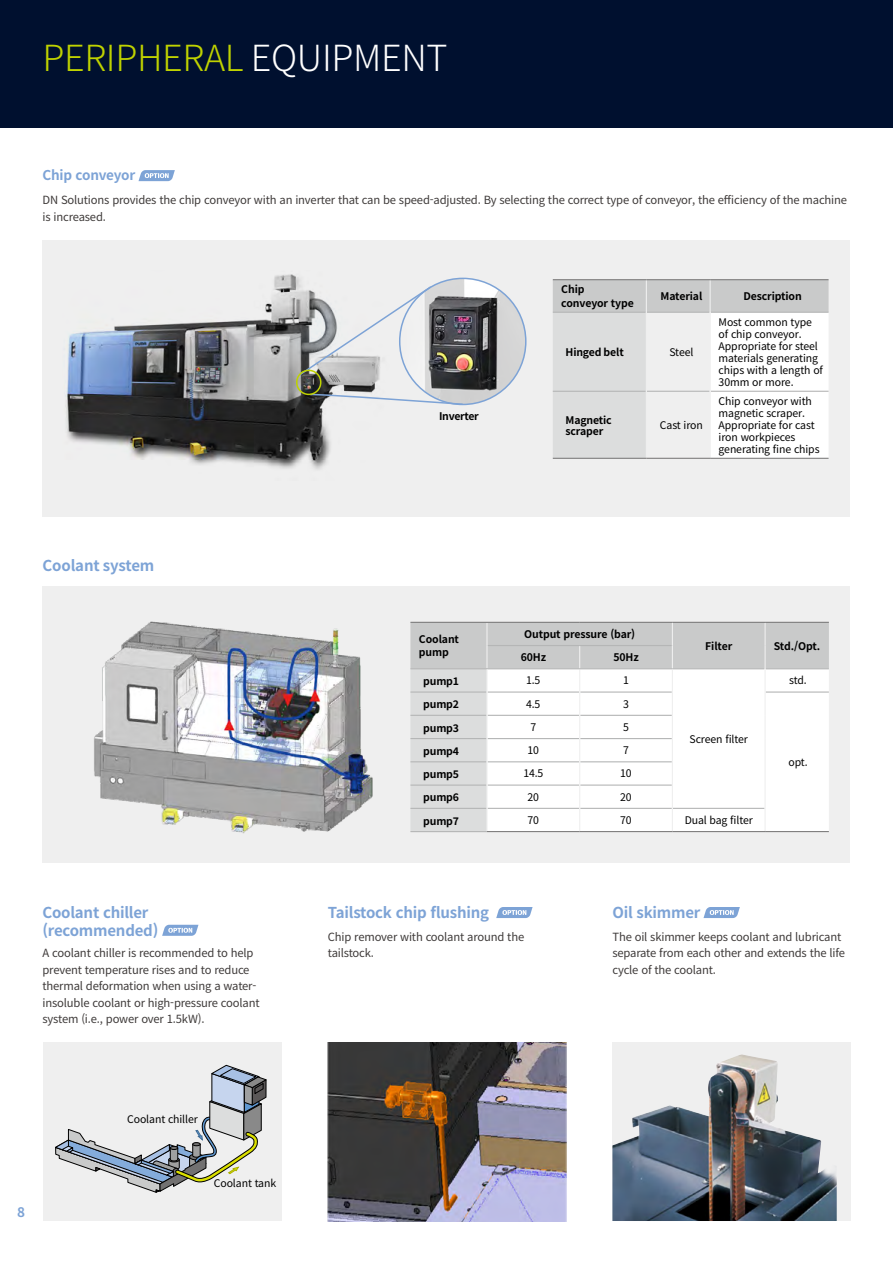
<style>
.page{position:relative;width:893px;height:1263px;background:#fff}
.page>*{position:absolute;margin:0;border:0;box-sizing:border-box;transform-origin:0 0}
.t1{font:300 36px "Noto Sans KR";letter-spacing:-.01em;color:#bfd200}
.t2{font:700 15px/17.7px "Noto Sans KR";letter-spacing:-.015em;color:#7da3d6}
.t3{font:700 13.5px "Noto Sans KR";letter-spacing:-.015em;color:#7da3d6}
.t4{font:11.25px/16.5px "Noto Sans KR";letter-spacing:-.015em;color:#3e3a39}
.t5{font:10.5px/12px "Noto Sans KR";letter-spacing:-.01em;color:#000}
.t6{font:700 10.5px/13.5px "Noto Sans KR";letter-spacing:-.015em;color:#000}
.s1{color:#fff}
</style>
<div class="page">
<div style="left:0;top:0;width:893px;height:128px;background:#00102f"></div>
<div style="left:43px;top:586px;width:807px;height:276px;background:#efefef"></div>
<img style="left:94px;top:621px;width:279px;height:213px">
<svg style="left:139px;top:170px;width:36px;height:11px"></svg>
<svg style="left:162px;top:925px;width:36px;height:11px"></svg>
<svg style="left:496px;top:907px;width:37px;height:11px"></svg>
<svg style="left:703px;top:907px;width:37px;height:11px"></svg>
<div style="left:43px;top:1042px;width:238px;height:179px;background:#efefef"></div>
<svg style="left:55px;top:1065px;width:212px;height:128px"></svg>
<img style="left:328px;top:1042px;width:238px;height:179px">
<div style="left:612px;top:1042px;width:238px;height:179px;background:#efefef"></div>
<img style="left:612px;top:1054px;width:225px;height:167px">
<div style="left:43px;top:240px;width:807px;height:277px;background:#efefef"></div>
<svg style="left:553px;top:280px;width:275px;height:178px"></svg>
<hr style="left:553px;top:312px;width:93px;height:1px;background:#b5b6b6">
<hr style="left:647px;top:312px;width:63px;height:1px;background:#b5b6b6">
<hr style="left:711px;top:312px;width:117px;height:1px;background:#b5b6b6">
<hr style="left:553px;top:391px;width:93px;height:1px;background:#b5b6b6">
<hr style="left:647px;top:391px;width:63px;height:1px;background:#b5b6b6">
<hr style="left:711px;top:391px;width:117px;height:1px;background:#b5b6b6">
<hr style="left:646px;top:280px;width:1px;height:32px;background:#efefef">
<hr style="left:710px;top:280px;width:1px;height:32px;background:#efefef">
<hr style="left:646px;top:312px;width:1px;height:79px;background:#efefef">
<hr style="left:710px;top:312px;width:1px;height:79px;background:#efefef">
<hr style="left:646px;top:391px;width:1px;height:67px;background:#efefef">
<hr style="left:710px;top:391px;width:1px;height:67px;background:#efefef">
<hr style="left:553px;top:279px;width:93px;height:1px;background:#727171">
<hr style="left:646px;top:279px;width:64px;height:1px;background:#727171">
<hr style="left:710px;top:279px;width:118px;height:1px;background:#727171">
<hr style="left:553px;top:458px;width:93px;height:1px;background:#727171">
<hr style="left:646px;top:458px;width:64px;height:1px;background:#727171">
<hr style="left:710px;top:458px;width:118px;height:1px;background:#727171">
<svg style="left:410px;top:623px;width:419px;height:208px"></svg>
<hr style="left:764px;top:808px;width:2px;height:23px;background:#efefef">
<hr style="left:410px;top:622px;width:77px;height:1px;background:#727171">
<hr style="left:487px;top:622px;width:93px;height:1px;background:#727171">
<hr style="left:580px;top:622px;width:92px;height:1px;background:#727171">
<hr style="left:672px;top:622px;width:93px;height:1px;background:#727171">
<hr style="left:765px;top:622px;width:64px;height:1px;background:#727171">
<hr style="left:765px;top:831px;width:64px;height:1px;background:#727171">
<hr style="left:487px;top:831px;width:93px;height:1px;background:#727171">
<hr style="left:580px;top:831px;width:92px;height:1px;background:#727171">
<hr style="left:672px;top:831px;width:93px;height:1px;background:#727171">
<hr style="left:410px;top:668px;width:77px;height:1px;background:#b5b6b6">
<hr style="left:487px;top:668px;width:93px;height:1px;background:#b5b6b6">
<hr style="left:580px;top:668px;width:92px;height:1px;background:#b5b6b6">
<hr style="left:410px;top:691px;width:76px;height:2px;background:#b5b6b6">
<hr style="left:410px;top:715px;width:76px;height:1px;background:#b5b6b6">
<hr style="left:410px;top:738px;width:76px;height:1px;background:#b5b6b6">
<hr style="left:410px;top:761px;width:76px;height:1px;background:#b5b6b6">
<hr style="left:410px;top:784px;width:76px;height:2px;background:#b5b6b6">
<hr style="left:410px;top:808px;width:76px;height:1px;background:#b5b6b6">
<hr style="left:410px;top:831px;width:77px;height:1px;background:#b5b6b6">
<hr style="left:486px;top:669px;width:2px;height:23px;background:#efefef">
<hr style="left:486px;top:692px;width:2px;height:23px;background:#efefef">
<hr style="left:486px;top:715px;width:2px;height:23px;background:#efefef">
<hr style="left:486px;top:738px;width:2px;height:24px;background:#efefef">
<hr style="left:486px;top:762px;width:2px;height:23px;background:#efefef">
<hr style="left:486px;top:785px;width:2px;height:23px;background:#efefef">
<hr style="left:486px;top:808px;width:2px;height:23px;background:#efefef">
<img style="left:65px;top:274px;width:266px;height:196px">
<img style="left:400px;top:278px;width:126px;height:126px;border-radius:63px">
<svg style="left:293px;top:285px;width:171px;height:121px"></svg>
<h1 class="t1" style="left:43px;top:38px;width:406px">PERIPHERAL <span class="s1">EQUIPMENT</span></h1>
<p class="t3" style="left:43px;top:168px;width:94px">Chip conveyor</p>
<p class="t4" style="left:43px;top:192px;width:806px">DN Solutions provides the chip conveyor with an inverter that can be speed-adjusted. By selecting the correct type of conveyor, the efficiency of the machine is increased.</p>
<p class="t6" style="left:439px;top:410px;width:41px">Inverter</p>
<p class="t6" style="left:561px;top:283px;width:74px">Chip conveyor type</p>
<p class="t6" style="left:660px;top:290px;width:43px">Material</p>
<p class="t6" style="left:743px;top:290px;width:60px">Description</p>
<p class="t6" style="left:566px;top:346px;width:60px">Hinged belt</p>
<p class="t5" style="left:669px;top:346px;width:25px">Steel</p>
<p class="t5" style="left:719px;top:316px;width:106px">Most common type of chip conveyor.<br>Appropriate for steel materials generating chips with a length of<br>30mm or more.</p>
<p class="t6" style="left:566px;top:414px;width:48px;line-height:11.2px">Magnetic scraper</p>
<p class="t5" style="left:660px;top:419px;width:44px">Cast iron</p>
<p class="t5" style="left:719px;top:395px;width:102px">Chip conveyor with magnetic scraper.<br>Appropriate for cast iron workpieces generating fine chips</p>
<h2 class="t2" style="left:43px;top:557px;width:113px">Coolant system</h2>
<h2 class="t2" style="left:43px;top:904px;width:117px">Coolant chiller (recommended)</h2>
<p class="t4" style="left:43px;top:945px;width:219px">A coolant chiller is recommended to help prevent temperature rises and to reduce thermal deformation when using a water&shy;insoluble coolant or high-pressure coolant system (i.e., power over 1.5kW).</p>
<p class="t3" style="left:17px;top:1205px;width:9px">8</p>
<p class="t5" style="left:127px;top:1113px;width:72px">Coolant chiller</p>
<p class="t5" style="left:214px;top:1177px;width:64px">Coolant tank</p>
<p class="t6" style="left:419px;top:632px;width:42px">Coolant pump</p>
<p class="t6" style="left:524px;top:627px;width:113px">Output pressure (bar)</p>
<p class="t6" style="left:521px;top:651px;width:27px">60Hz</p>
<p class="t6" style="left:613px;top:651px;width:27px">50Hz</p>
<p class="t6" style="left:423px;top:675px;width:37px">pump1</p>
<p class="t5" style="left:526px;top:675px;width:16px">1.5</p>
<p class="t5" style="left:623px;top:675px;width:7px">1</p>
<p class="t6" style="left:423px;top:698px;width:37px">pump2</p>
<p class="t5" style="left:526px;top:698px;width:16px">4.5</p>
<p class="t5" style="left:623px;top:698px;width:7px">3</p>
<p class="t6" style="left:705px;top:639px;width:29px">Filter</p>
<p class="t6" style="left:774px;top:639px;width:48px">Std./Opt.</p>
<p class="t5" style="left:789px;top:675px;width:19px">std.</p>
<p class="t6" style="left:423px;top:721px;width:37px">pump3</p>
<p class="t5" style="left:530px;top:721px;width:7px">7</p>
<p class="t5" style="left:623px;top:721px;width:7px">5</p>
<p class="t6" style="left:423px;top:744px;width:37px">pump4</p>
<p class="t5" style="left:528px;top:744px;width:13px">10</p>
<p class="t5" style="left:623px;top:744px;width:7px">7</p>
<p class="t6" style="left:423px;top:768px;width:37px">pump5</p>
<p class="t5" style="left:523px;top:768px;width:21px">14.5</p>
<p class="t5" style="left:620px;top:768px;width:13px">10</p>
<p class="t6" style="left:423px;top:791px;width:37px">pump6</p>
<p class="t5" style="left:528px;top:791px;width:13px">20</p>
<p class="t5" style="left:620px;top:791px;width:13px">20</p>
<p class="t6" style="left:423px;top:814px;width:37px">pump7</p>
<p class="t5" style="left:528px;top:814px;width:13px">70</p>
<p class="t5" style="left:620px;top:814px;width:13px">70</p>
<p class="t5" style="left:685px;top:814px;width:70px">Dual bag filter</p>
<p class="t5" style="left:689px;top:733px;width:60px">Screen filter</p>
<p class="t5" style="left:788px;top:756px;width:21px">opt.</p>
<h2 class="t2" style="left:328px;top:904px;width:163px">Tailstock chip flushing</h2>
<p class="t4" style="left:328px;top:929px;width:198px">Chip remover with coolant around the tailstock.</p>
<h2 class="t2" style="left:612px;top:904px;width:90px">Oil skimmer</h2>
<p class="t4" style="left:612px;top:929px;width:234px">The oil skimmer keeps coolant and lubricant separate from each other and extends the life cycle of the coolant.</p>
</div>
